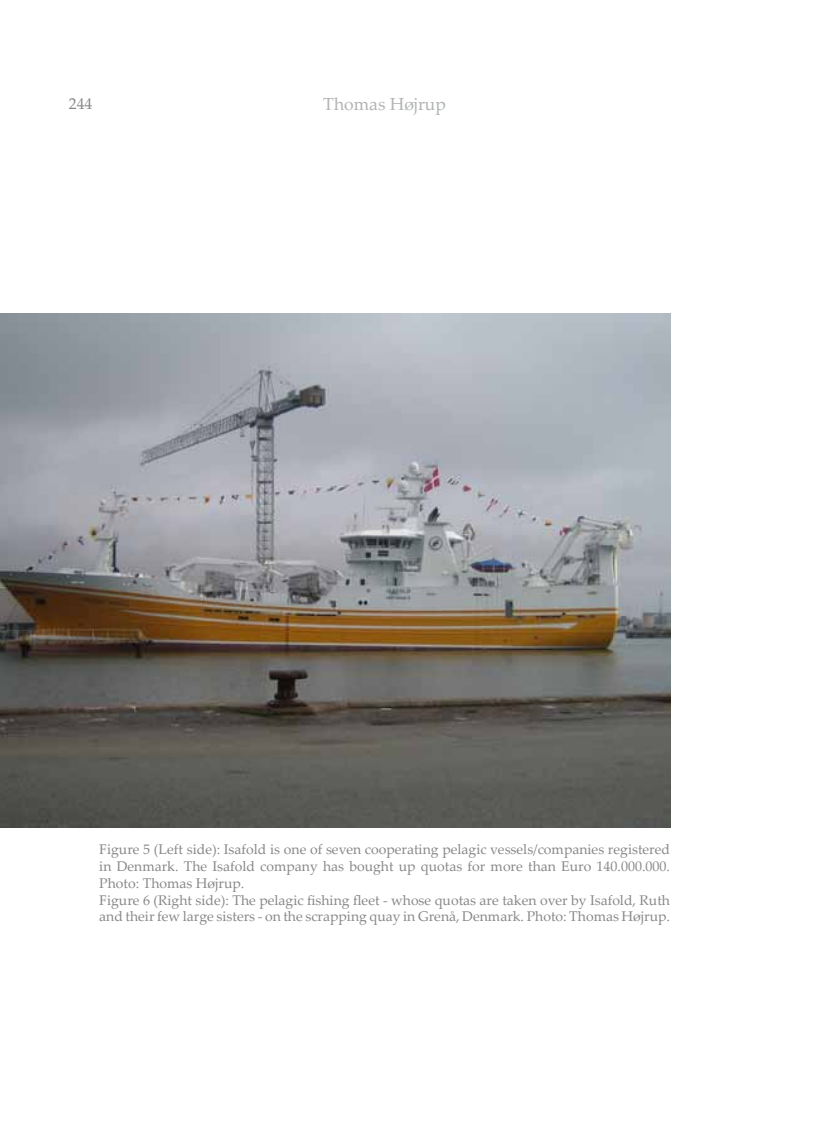
<style>
.page{position:relative;width:819px;height:1141px;background:#fff}
.page>*{position:absolute;margin:0;border:0;box-sizing:border-box;transform-origin:0 0}
.t1{font:17.5px "Palatino Linotype";color:#b1b3b4}
.t2{font:15.75px "Palatino Linotype";color:#87888a}
.t3{font:14px/16.8px "Palatino Linotype";color:#87888a}
</style>
<div class="page">
<img style="left:0;top:314px;width:670px;height:513px">
<p class="t2" style="left:69px;top:93px;width:25px">244</p>
<p class="t1" style="left:323px;top:92px;width:124px">Thomas Højrup</p>
<p class="t3" style="left:99px;top:841px;width:572px">Figure 5 (Left side): Isafold is one of seven cooperating pelagic vessels/companies registered in Denmark. The Isafold company has bought up quotas for more than Euro 140.000.000.<br>Photo: Thomas Højrup.<br>Figure 6 (Right side): The pelagic fishing fleet - whose quotas are taken over by Isafold, Ruth and their few large sisters - on the scrapping quay in Grenå, Denmark. Photo: Thomas Højrup.</p>
</div>
